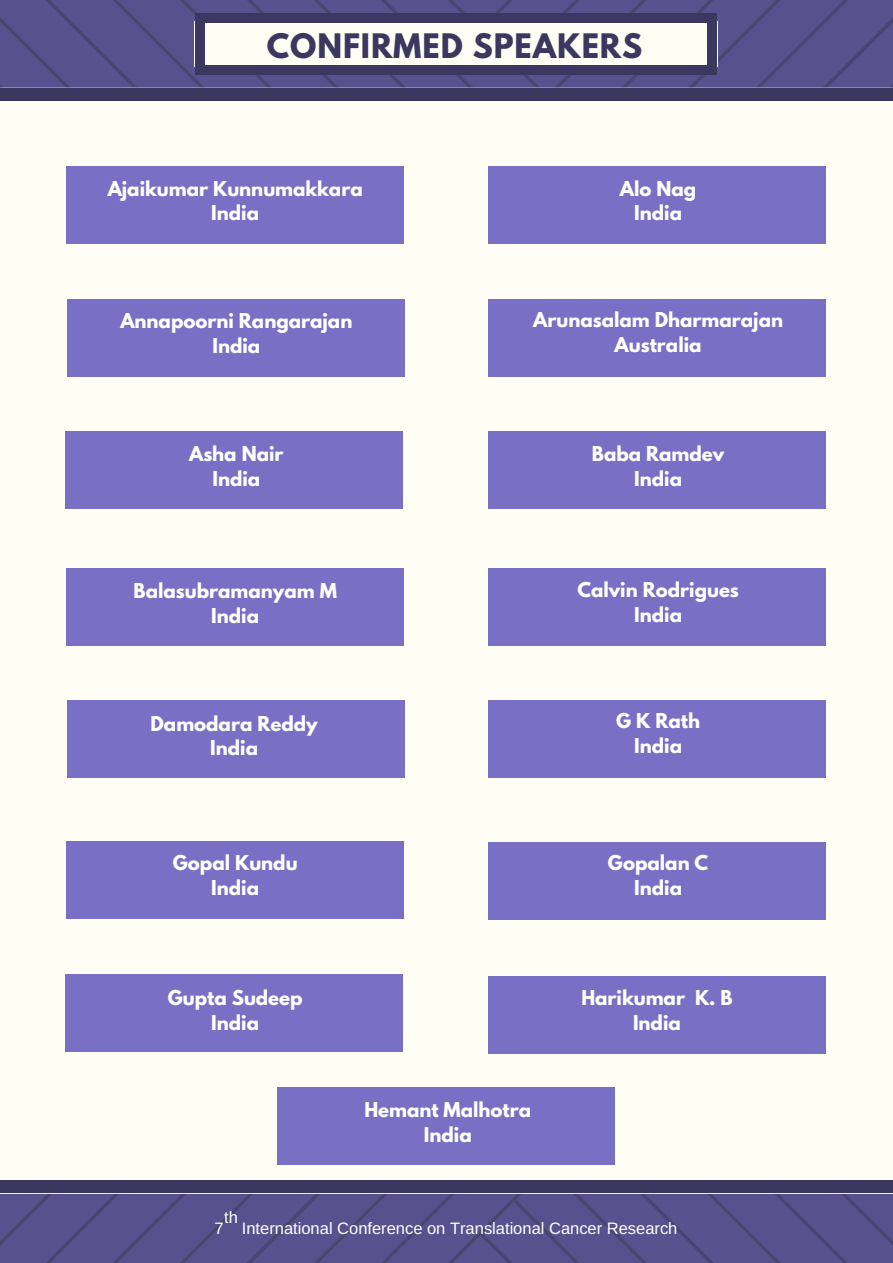
<style>
.page{position:relative;width:893px;height:1263px;background:#fff}
.page>*{position:absolute;margin:0;border:0;box-sizing:border-box;transform-origin:0 0}
.t1{font:700 29.85px "League Spartan";letter-spacing:.03em;color:#3b3760}
.t2{font:700 18.15px/24.8px "League Spartan";color:#fff;text-align:center}
.t3{font:16.5px "Arimo";color:#fff}
</style>
<div class="page">
<img style="left:0;top:0;width:892px;height:1262px">
<div style="left:0;top:88px;width:892px;height:1106px;background:#fffef5"></div>
<div style="left:0;top:1181px;width:892px;height:12px;background:#3b3760"></div>
<div style="left:0;top:89px;width:892px;height:12px;background:#3b3760"></div>
<div style="left:194px;top:21px;width:523px;height:46px;background:#fffef5"></div>
<div style="left:707px;top:65px;width:9px;height:10px;background:#3b3760"></div>
<div style="left:195px;top:22px;width:10px;height:44px;background:#3b3760"></div>
<div style="left:195px;top:65px;width:10px;height:10px;background:#3b3760"></div>
<div style="left:707px;top:22px;width:9px;height:44px;background:#3b3760"></div>
<div style="left:204px;top:65px;width:504px;height:10px;background:#3b3760"></div>
<div style="left:707px;top:13px;width:9px;height:9px;background:#3b3760"></div>
<div style="left:195px;top:13px;width:10px;height:9px;background:#3b3760"></div>
<div style="left:204px;top:13px;width:504px;height:9px;background:#3b3760"></div>
<div style="left:66px;top:166px;width:338px;height:78px;background:#7970c5"></div>
<div style="left:488px;top:166px;width:337px;height:78px;background:#7970c5"></div>
<div style="left:67px;top:299px;width:338px;height:78px;background:#7970c5"></div>
<div style="left:65px;top:432px;width:337px;height:77px;background:#7970c5"></div>
<div style="left:488px;top:299px;width:337px;height:78px;background:#7970c5"></div>
<div style="left:488px;top:432px;width:337px;height:77px;background:#7970c5"></div>
<div style="left:66px;top:568px;width:338px;height:77px;background:#7970c5"></div>
<div style="left:488px;top:568px;width:337px;height:77px;background:#7970c5"></div>
<div style="left:67px;top:700px;width:338px;height:78px;background:#7970c5"></div>
<div style="left:488px;top:700px;width:337px;height:78px;background:#7970c5"></div>
<div style="left:66px;top:841px;width:338px;height:77px;background:#7970c5"></div>
<div style="left:488px;top:842px;width:337px;height:77px;background:#7970c5"></div>
<div style="left:65px;top:975px;width:337px;height:77px;background:#7970c5"></div>
<div style="left:488px;top:976px;width:337px;height:77px;background:#7970c5"></div>
<div style="left:278px;top:1087px;width:337px;height:78px;background:#7970c5"></div>
<h1 class="t1" style="left:267px;top:32px;width:377px">CONFIRMED SPEAKERS</h1>
<p class="t2" style="left:108px;top:178px;width:257px">Ajaikumar Kunnumakkara<br>India</p>
<p class="t2" style="left:620px;top:178px;width:78px">Alo Nag<br>India</p>
<p class="t2" style="left:120px;top:311px;width:233px">Annapoorni Rangarajan<br>India</p>
<p class="t2" style="left:533px;top:310px;width:251px">Arunasalam Dharmarajan<br>Australia</p>
<p class="t2" style="left:189px;top:443px;width:96px">Asha Nair<br>India</p>
<p class="t2" style="left:592px;top:443px;width:134px">Baba Ramdev<br>India</p>
<p class="t2" style="left:134px;top:581px;width:205px">Balasubramanyam M<br>India</p>
<p class="t2" style="left:577px;top:580px;width:163px">Calvin Rodrigues<br>India</p>
<p class="t2" style="left:150px;top:713px;width:169px">Damodara Reddy<br>India</p>
<p class="t2" style="left:616px;top:711px;width:85px">G K Rath<br>India</p>
<p class="t2" style="left:173px;top:853px;width:126px">Gopal Kundu<br>India</p>
<p class="t2" style="left:608px;top:853px;width:102px">Gopalan C<br>India</p>
<p class="t2" style="left:168px;top:988px;width:136px">Gupta Sudeep<br>India</p>
<p class="t2" style="left:581px;top:988px;width:153px">Harikumar K. B<br>India</p>
<p class="t2" style="left:364px;top:1100px;width:168px">Hemant Malhotra<br>India</p>
<p class="t3" style="left:224px;top:1208px;width:15px">th</p>
<p class="t3" style="left:214px;top:1219px;width:464px">7 International Conference on Translational Cancer Research</p>
</div>
